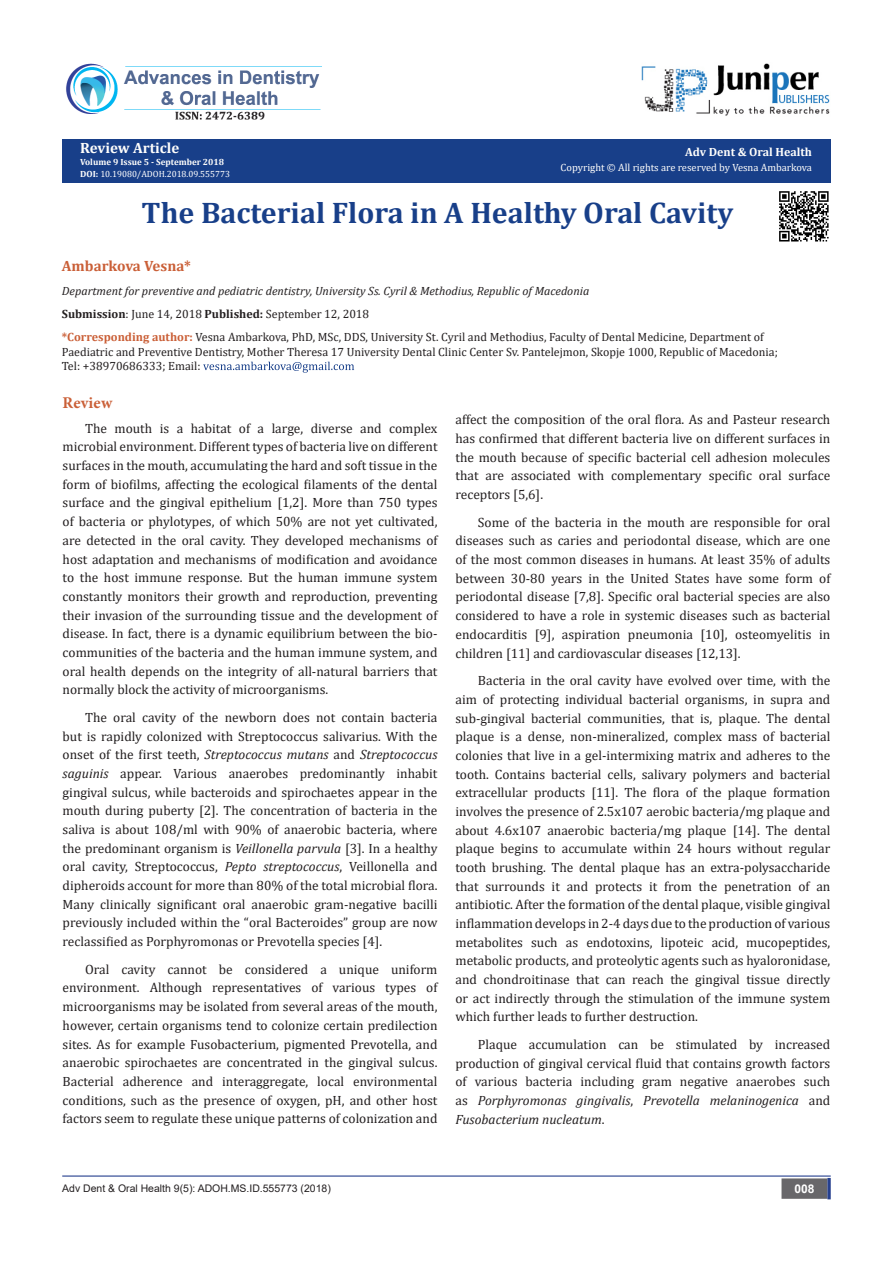
<style>
.page{position:relative;width:893px;height:1263px;background:#fff}
.page>*{position:absolute;margin:0;border:0;box-sizing:border-box;transform-origin:0 0}
.t1{font:700 29.85px "Cambria";color:#183f89}
.t2{font:700 16.5px "Minion Pro";letter-spacing:.01em;color:#ca5f37}
.t3{font:700 15px "Cambria";color:#ca5f37}
.t4{font:700 15px "Cambria";color:#fffefc}
.t5{font:13.5px/18.8px "Cambria";color:#231f20;text-align:justify}
.t6{font:12px/14.4px "Cambria";color:#231f20}
.t7{font:italic 12px "Cambria";color:#231f20}
.t8{font:700 12px "Cambria";color:#fffefc}
.t9{font:700 12px "Arial";color:#fff}
.t10{font:10.5px "Cambria";color:#fffefc}
.t11{font:10.5px "Arial";color:#231f20}
.t12{font:9px "Cambria";color:#fff}
.t13{font:700 9px "Cambria";color:#fffefc}
.s1{font-weight:700;color:#fffefc}
.s2{font-weight:700}
.s3{font-weight:700;color:#ca5f37}
.s4{font-style:italic}
</style>
<div class="page">
<div style="left:62px;top:139px;width:769px;height:43px;background:#183f89"></div>
<svg style="left:203px;top:362px;width:151px;height:11px"></svg>
<hr style="left:62px;top:1175px;width:769px;height:1px;background:#253f8e">
<div style="left:782px;top:1179px;width:45px;height:19px;background:#68676a"></div>
<div style="left:781px;top:1178px;width:46px;height:21px;border:2px solid #68676a"></div>
<svg style="left:827px;top:1178px;width:4px;height:21px"></svg>
<img style="left:66px;top:63px;width:256px;height:57px">
<img style="left:641px;top:63px;width:189px;height:53px">
<img style="left:779px;top:191px;width:50px;height:51px">
<p class="t4" style="left:80px;top:137px;width:101px">Review Article</p>
<p class="t13" style="left:80px;top:155px;width:146px">Volume 9 Issue 5 - September 2018</p>
<p class="t12" style="left:80px;top:169px;width:151px"><span class="s1">D</span><span class="s2">OI:</span> 10.19080/ADOH.2018.09.555773</p>
<p class="t8" style="left:685px;top:143px;width:128px">Adv Dent &amp; Oral Health</p>
<p class="t10" style="left:561px;top:162px;width:253px">Copyright © All rights are reserved by Vesna Ambarkova</p>
<p class="t1" style="left:142px;top:191px;width:593px">The Bacterial Flora in A Healthy Oral Cavity</p>
<p class="t3" style="left:62px;top:256px;width:130px">Ambarkova Vesna*</p>
<p class="t7" style="left:62px;top:282px;width:529px">Department for preventive and pediatric dentistry, University Ss. Cyril &amp; Methodius, Republic of Macedonia</p>
<p class="t6" style="left:62px;top:307px;width:309px"><span class="s2">Submission</span>: June 14, 2018 <span class="s2">Published:</span> September 12, 2018</p>
<p class="t6" style="left:62px;top:330px;width:717px"><span class="s3">*Corresponding author:</span> Vesna Ambarkova, PhD, MSc, DDS, University St. Cyril and Methodius, Faculty of Dental Medicine, Department of<br>Paediatric and Preventive Dentistry, Mother Theresa 17 University Dental Clinic Center Sv. Pantelejmon, Skopje 1000, Republic of Macedonia;<br>Tel: +38970686333; Email:</p>
<p class="t2" style="left:63px;top:391px;width:51px">Review</p>
<p class="t5" style="left:63px;top:419px;width:376px;text-indent:22px">The mouth is a habitat of a large, diverse and complex microbial environment. Different types of bacteria live on different surfaces in the mouth, accumulating the hard and soft tissue in the form of biofilms, affecting the ecological filaments of the dental surface and the gingival epithelium [1,2]. More than 750 types of bacteria or phylotypes, of which 50% are not yet cultivated, are detected in the oral cavity. They developed mechanisms of host adaptation and mechanisms of modification and avoidance to the host immune response. But the human immune system constantly monitors their growth and reproduction, preventing their invasion of the surrounding tissue and the development of disease. In fact, there is a dynamic equilibrium between the bio&shy;communities of the bacteria and the human immune system, and oral health depends on the integrity of all-natural barriers that normally block the activity of microorganisms.</p>
<p class="t5" style="left:63px;top:708px;width:376px;text-indent:22px">The oral cavity of the newborn does not contain bacteria but is rapidly colonized with Streptococcus salivarius. With the onset of the first teeth, <span class="s4">Streptococcus mutans</span> and <span class="s4">Streptococcus saguinis</span> appear. Various anaerobes predominantly inhabit gingival sulcus, while bacteroids and spirochaetes appear in the mouth during puberty [2]. The concentration of bacteria in the saliva is about 108/ml with 90% of anaerobic bacteria, where the predominant organism is <span class="s4">Veillonella parvula</span> [3]. In a healthy oral cavity, Streptococcus, <span class="s4">Pepto streptococcus</span>, Veillonella and dipheroids account for more than 80% of the total microbial flora.<br>Many clinically significant oral anaerobic gram-negative bacilli previously included within the “oral Bacteroides” group are now reclassified as Porphyromonas or Prevotella species [4].</p>
<p class="t5" style="left:63px;top:960px;width:376px;text-indent:22px">Oral cavity cannot be considered a unique uniform environment. Although representatives of various types of microorganisms may be isolated from several areas of the mouth, however, certain organisms tend to colonize certain predilection sites. As for example Fusobacterium, pigmented Prevotella, and anaerobic spirochaetes are concentrated in the gingival sulcus.<br>Bacterial adherence and interaggregate, local environmental conditions, such as the presence of oxygen, pH, and other host factors seem to regulate these unique patterns of colonization and</p>
<p class="t5" style="left:455px;top:410px;width:376px">affect the composition of the oral flora. As and Pasteur research has confirmed that different bacteria live on different surfaces in the mouth because of specific bacterial cell adhesion molecules that are associated with complementary specific oral surface receptors [5,6].</p>
<p class="t5" style="left:455px;top:513px;width:376px;text-indent:22px">Some of the bacteria in the mouth are responsible for oral diseases such as caries and periodontal disease, which are one of the most common diseases in humans. At least 35% of adults between 30-80 years in the United States have some form of periodontal disease [7,8]. Specific oral bacterial species are also considered to have a role in systemic diseases such as bacterial endocarditis [9], aspiration pneumonia [10], osteomyelitis in children [11] and cardiovascular diseases [12,13].</p>
<p class="t5" style="left:455px;top:671px;width:376px;text-indent:22px">Bacteria in the oral cavity have evolved over time, with the aim of protecting individual bacterial organisms, in supra and sub-gingival bacterial communities, that is, plaque. The dental plaque is a dense, non-mineralized, complex mass of bacterial colonies that live in a gel-intermixing matrix and adheres to the tooth. Contains bacterial cells, salivary polymers and bacterial extracellular products [11]. The flora of the plaque formation involves the presence of 2.5x107 aerobic bacteria/mg plaque and about 4.6x107 anaerobic bacteria/mg plaque [14]. The dental plaque begins to accumulate within 24 hours without regular tooth brushing. The dental plaque has an extra-polysaccharide that surrounds it and protects it from the penetration of an antibiotic. After the formation of the dental plaque, visible gingival inflammation develops in 2-4 days due to the production of various metabolites such as endotoxins, lipoteic acid, mucopeptides, metabolic products, and proteolytic agents such as hyaloronidase, and chondroitinase that can reach the gingival tissue directly or act indirectly through the stimulation of the immune system which further leads to further destruction.</p>
<p class="t5" style="left:455px;top:1035px;width:376px;text-indent:22px">Plaque accumulation can be stimulated by increased production of gingival cervical fluid that contains growth factors of various bacteria including gram negative anaerobes such as <span class="s4">Porphyromonas gingivalis</span>, <span class="s4">Prevotella melaninogenica</span> and <span class="s4">Fusobacterium nucleatum</span>.</p>
<p class="t11" style="left:62px;top:1181px;width:270px">Adv Dent &amp; Oral Health 9(5): ADOH.MS.ID.555773 (2018)</p>
<p class="t9" style="left:794px;top:1180px;width:22px">008</p>
</div>
